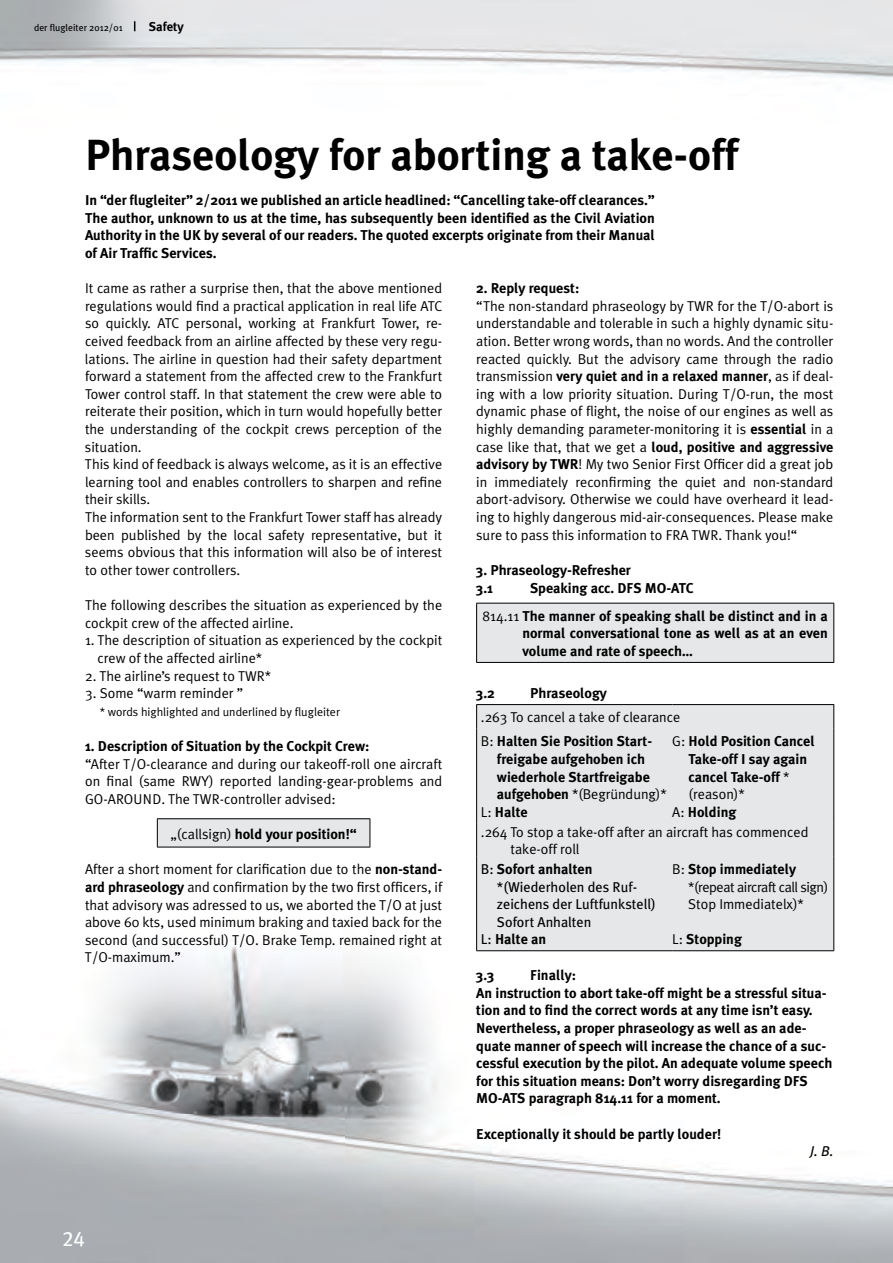
<style>
.page{position:relative;width:893px;height:1263px;background:#fff}
.page>*{position:absolute;margin:0;border:0;box-sizing:border-box;transform-origin:0 0}
.t1{font:700 43.5px "Meta Plus";color:#000}
.t2{font:21px "Meta Plus Book Caps";color:#fff}
.t3{font:14.25px/17.5px "Meta Plus Normal";color:#000;text-align:justify}
.t4{font:700 14.25px/17.5px "Meta Plus";color:#000}
.t5{font:14.25px "Meta Plus";color:#000}
.t6{font:14.25px/17.5px "Meta Plus Normal";letter-spacing:-.03em;color:#000}
.t7{font:italic 14.25px "Meta Plus";color:#000}
.t8{font:700 12.75px "Meta Plus";color:#000}
.t9{font:12px "Meta Plus Normal";color:#000}
.t10{font:9.75px "Meta Plus";color:#000}
.s1{font-family:"Meta Plus Normal";font-weight:400}
.s2{font-family:"Meta Plus";font-weight:700}
.s3{font-weight:400}
</style>
<div class="page">
<img style="left:0;top:821px;width:491px;height:342px">
<div style="left:157px;top:819px;width:213px;height:28px;background:#e6e7e8"></div>
<hr style="left:157px;top:818px;width:213px;height:1px;background:#000">
<svg style="left:157px;top:819px;width:1px;height:28px"></svg>
<svg style="left:370px;top:819px;width:1px;height:28px"></svg>
<hr style="left:157px;top:847px;width:213px;height:1px;background:#000">
<div style="left:477px;top:603px;width:357px;height:59px;background:#e6e7e8"></div>
<hr style="left:476px;top:603px;width:358px;height:1px;background:#000">
<hr style="left:476px;top:603px;width:1px;height:59px;background:#000">
<hr style="left:833px;top:603px;width:1px;height:59px;background:#000">
<hr style="left:476px;top:662px;width:358px;height:1px;background:#000">
<div style="left:477px;top:705px;width:356px;height:245px;background:#e6e7e8"></div>
<hr style="left:476px;top:704px;width:196px;height:1px;background:#000">
<svg style="left:476px;top:705px;width:1px;height:24px"></svg>
<hr style="left:672px;top:704px;width:162px;height:1px;background:#000">
<svg style="left:833px;top:705px;width:1px;height:24px"></svg>
<hr style="left:476px;top:729px;width:1px;height:94px;background:#000">
<hr style="left:833px;top:729px;width:1px;height:94px;background:#000">
<hr style="left:476px;top:823px;width:1px;height:33px;background:#000">
<hr style="left:833px;top:823px;width:1px;height:33px;background:#000">
<hr style="left:476px;top:856px;width:1px;height:94px;background:#000">
<hr style="left:833px;top:856px;width:1px;height:94px;background:#000">
<hr style="left:476px;top:950px;width:196px;height:1px;background:#000">
<hr style="left:672px;top:950px;width:162px;height:1px;background:#000">
<p class="t10" style="left:34px;top:22px;width:90px">der flugleiter 2012/01</p>
<p class="t8" style="left:149px;top:19px;width:37px">Safety</p>
<h1 class="t1" style="left:85px;top:130px;width:657px">Phraseology for aborting a take-off</h1>
<p class="t4" style="left:85px;top:191px;width:571px;text-align:justify">In “der flugleiter” 2/2011 we published an article headlined: “Cancelling take-off clearances.” The author, unknown to us at the time, has subsequently been identified as the Civil Aviation Authority in the UK by several of our readers. The quoted excerpts originate from their Manual of Air Traffic Services.</p>
<p class="t3" style="left:85px;top:279px;width:359px;text-align:left">It came as rather a surprise then, that the above mentioned regulations would find a practical application in real life ATC so quickly. ATC personal, working at Frankfurt Tower, re&shy;ceived feedback from an airline affected by these very regu&shy;lations. The airline in question had their safety department forward a statement from the affected crew to the Frankfurt Tower control staff. In that statement the crew were able to reiterate their position, which in turn would hopefully better the understanding of the cockpit crews perception of the situation.<br>This kind of feedback is always welcome, as it is an effective learning tool and enables controllers to sharpen and refine their skills.<br>The information sent to the Frankfurt Tower staff has already been published by the local safety representative, but it seems obvious that this information will also be of interest to other tower controllers.</p>
<p class="t3" style="left:85px;top:596px;width:359px">The following describes the situation as experienced by the cockpit crew of the affected airline.</p>
<p class="t3" style="left:98px;top:631px;width:346px;text-indent:-13px">1. The description of situation as experienced by the cockpit crew of the affected airline*</p>
<p class="t3" style="left:85px;top:667px;width:188px">2. The airline’s request to TWR*</p>
<p class="t3" style="left:85px;top:684px;width:160px">3. Some “warm reminder ”</p>
<p class="t9" style="left:100px;top:705px;width:242px">* words highlighted and underlined by flugleiter</p>
<p class="t4" style="left:85px;top:737px;width:286px">1. Description of Situation by the Cockpit Crew:</p>
<p class="t3" style="left:85px;top:755px;width:359px">“After T/O-clearance and during our takeoff-roll one aircraft on final (same RWY) reported landing-gear-problems and GO-AROUND. The TWR-controller advised:</p>
<p class="t4" style="left:170px;top:825px;width:188px"><span class="s1">„(callsign)</span> hold your position!“</p>
<p class="t3" style="left:85px;top:860px;width:359px">After a short moment for clarification due to the <span class="s2">non-stand&shy;ard phraseology</span> and confirmation by the two first officers, if that advisory was adressed to us, we aborted the T/O at just above 60 kts, used minimum braking and taxied back for the second (and successful) T/O. Brake Temp. remained right at T/O-maximum.”</p>
<p class="t4" style="left:476px;top:279px;width:105px">2. Reply request:</p>
<p class="t3" style="left:476px;top:297px;width:359px">“The non-standard phraseology by TWR for the T/O-abort is understandable and tolerable in such a highly dynamic situ&shy;ation. Better wrong words, than no words. And the controller reacted quickly. But the advisory came through the radio</p>
<p class="t4" style="left:476px;top:367px;width:359px"><span class="s1">transmission</span> very quiet and in a relaxed manner<span class="s1">, as if deal-</span></p>
<p class="t3" style="left:476px;top:385px;width:359px">ing with a low priority situation. During T/O-run, the most dynamic phase of flight, the noise of our engines as well as highly demanding parameter-monitoring it is <span class="s2">essential</span> in a</p>
<p class="t4" style="left:476px;top:438px;width:359px"><span class="s1">case like that, that we get a</span> loud, positive and aggressive</p>
<p class="t3" style="left:476px;top:455px;width:359px"><span class="s2">advisory by TWR</span>! My two Senior First Officer did a great job in immediately reconfirming the quiet and non-standard abort-advisory. Otherwise we could have overheard it lead&shy;ing to highly dangerous mid-air-consequences. Please make sure to pass this information to FRA TWR. Thank you!“</p>
<p class="t4" style="left:476px;top:561px;width:156px">3. Phraseology-Refresher<br>3.1</p>
<p class="t4" style="left:483px;top:573px;width:347px;line-height:28.2px;text-indent:48px">Speaking acc. DFS MO-ATC<br><span class="s1">814.11</span> The manner of speaking shall be distinct and in a</p>
<p class="t4" style="left:522px;top:625px;width:307px">normal conversational tone as well as at an even volume and rate of speech…</p>
<p class="t4" style="left:476px;top:684px;width:20px">3.2</p>
<p class="t4" style="left:530px;top:684px;width:78px">Phraseology</p>
<p class="t3" style="left:481px;top:708px;width:201px">.263 To cancel a take of clearance</p>
<p class="t4" style="left:497px;top:732px;width:157px;text-indent:-16px"><span class="s1">B:</span> Halten Sie Position Start&shy;freigabe aufge hoben ich wiederhole Startfreigabe</p>
<p class="t3" style="left:497px;top:785px;width:171px"><span class="s2">aufgehoben</span> *(Begründung)*</p>
<p class="t4" style="left:481px;top:803px;width:48px"><span class="s1">L:</span> Halte</p>
<p class="t4" style="left:689px;top:732px;width:128px;text-indent:-16px"><span class="s1">G:</span> Hold Position Cancel<br>Take-off I say again cancel Take-off <span class="s1">*</span></p>
<p class="t3" style="left:689px;top:785px;width:58px">(reason)*</p>
<p class="t4" style="left:672px;top:803px;width:66px"><span class="s1">A:</span> Holding</p>
<p class="t3" style="left:510px;top:823px;width:299px;text-indent:-30px">.264 To stop a take-off after an aircraft has commenced take-off roll</p>
<p class="t4" style="left:481px;top:860px;width:113px"><span class="s3">B:</span> Sofort anhalten</p>
<p class="t5" style="left:497px;top:878px;width:142px">*(Wiederholen des Ruf-</p>
<p class="t5" style="left:497px;top:896px;width:161px">zeichens der Luftfunkstell)</p>
<p class="t5" style="left:497px;top:913px;width:96px">Sofort Anhalten</p>
<p class="t4" style="left:481px;top:931px;width:67px"><span class="s3">L:</span> Halte an</p>
<p class="t4" style="left:672px;top:860px;width:126px"><span class="s1">B:</span> Stop immediately</p>
<p class="t6" style="left:688px;top:878px;width:142px">*(repeat aircraft call sign)<br>Stop Immediatelx)*</p>
<p class="t4" style="left:672px;top:931px;width:71px"><span class="s1">L:</span> Stopping</p>
<h2 class="t2" style="left:62px;top:1226px;width:24px">24</h2>
<p class="t4" style="left:476px;top:966px;width:358px;text-indent:54px">Finally:<br>An instruction to abort take-off might be a stressful situa&shy;tion and to find the correct words at any time isn’t easy.<br>Nevertheless, a proper phraseology as well as an ade&shy;quate manner of speech will increase the chance of a suc&shy;cessful execution by the pilot. An adequate volume speech for this situation means: Don’t worry disregarding DFS MO-ATS paragraph 814.11 for a moment.</p>
<p class="t4" style="left:476px;top:1125px;width:247px">Exceptionally it should be partly louder!</p>
<p class="t7" style="left:810px;top:1143px;width:25px">J. B.</p>
<p class="t4" style="left:476px;top:966px;width:20px">3.3</p>
</div>
